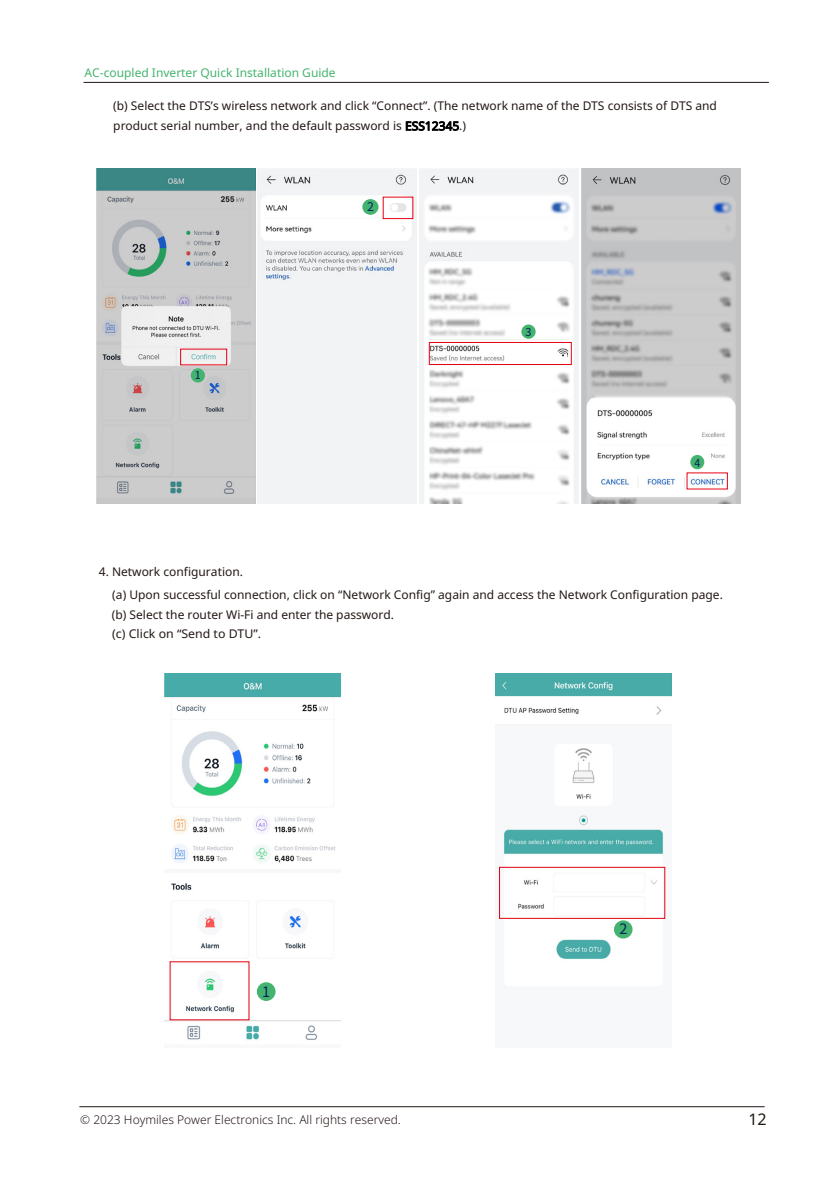
<style>
.page{position:relative;width:840px;height:1191px;background:#fff}
.page>*{position:absolute;margin:0;border:0;box-sizing:border-box;transform-origin:0 0}
.t1{font:16px "Noto Sans";color:#231815}
.t2{font:14.4px "Source Han Sans CN";color:#00225c}
.t3{font:12px/20px "Noto Sans";color:#231815}
.t4{font:300 12px "Noto Sans";color:#231815}
.t5{font:12px "Noto Sans";color:#44b36f}
.t6{font:12px "Source Han Sans CN";color:#00225c}
.t7{font:11px "Source Han Sans CN";color:#00225c}
.t8{font:10.8px "Source Han Sans CN";color:#00225c}
</style>
<div class="page">
<hr style="left:79px;top:1106px;width:685px;height:1px;background:#231815">
<hr style="left:83px;top:82px;width:685px;height:1px;background:#231815">
<svg style="left:405px;top:121px;width:53px;height:10px"></svg>
<img style="left:257px;top:169px;width:159px;height:334px">
<div style="left:382px;top:197px;width:31px;height:22px;border:1px solid #e50012"></div>
<div style="left:362px;top:199px;width:16px;height:16px;background:#44b36f;border-radius:50%"></div>
<img style="left:419px;top:169px;width:159px;height:334px">
<div style="left:428px;top:342px;width:143px;height:23px;border:1px solid #e50012"></div>
<div style="left:521px;top:324px;width:14px;height:15px;background:#44b36f;border-radius:50%"></div>
<img style="left:581px;top:169px;width:159px;height:334px">
<div style="left:690px;top:455px;width:14px;height:14px;background:#44b36f;border-radius:50%"></div>
<img style="left:96px;top:169px;width:159px;height:334px">
<div style="left:191px;top:368px;width:14px;height:14px;background:#44b36f;border-radius:50%"></div>
<img style="left:495px;top:673px;width:175px;height:286px">
<div style="left:498px;top:866px;width:167px;height:53px;border:1px solid #e50012"></div>
<div style="left:613px;top:920px;width:19px;height:18px;background:#44b36f;border-radius:50%"></div>
<img style="left:165px;top:673px;width:175px;height:367px">
<div style="left:257px;top:982px;width:18px;height:19px;background:#44b36f;border-radius:50%"></div>
<p class="t5" style="left:85px;top:64px;width:252px">AC-coupled Inverter Quick Installation Guide</p>
<p class="t3" style="left:113px;top:96px;width:605px">(b) Select the DTS’s wireless network and click “Connect”. (The network name of the DTS consists of DTS and product serial number, and the default password is ESS12345.)</p>
<p class="t8" style="left:195px;top:369px;width:8px">1</p>
<p class="t6" style="left:367px;top:200px;width:8px">2</p>
<p class="t8" style="left:525px;top:325px;width:8px">3</p>
<p class="t7" style="left:694px;top:456px;width:7px">4</p>
<p class="t3" style="left:112px;top:560px;width:611px;line-height:22.6px;text-indent:-14px">4. Network configuration.<br>(a) Upon successful connection, click on “Network Config” again and access the Network Configuration page.</p>
<p class="t3" style="left:112px;top:604px;width:283px">(b) Select the router Wi-Fi and enter the password. (c) Click on “Send to DTU”.</p>
<p class="t2" style="left:262px;top:983px;width:9px">1</p>
<p class="t2" style="left:619px;top:921px;width:9px">2</p>
<p class="t4" style="left:80px;top:1110px;width:322px">© 2023 Hoymiles Power Electronics Inc. All rights reserved.</p>
<h1 class="t1" style="left:748px;top:1107px;width:20px">12</h1>
</div>
